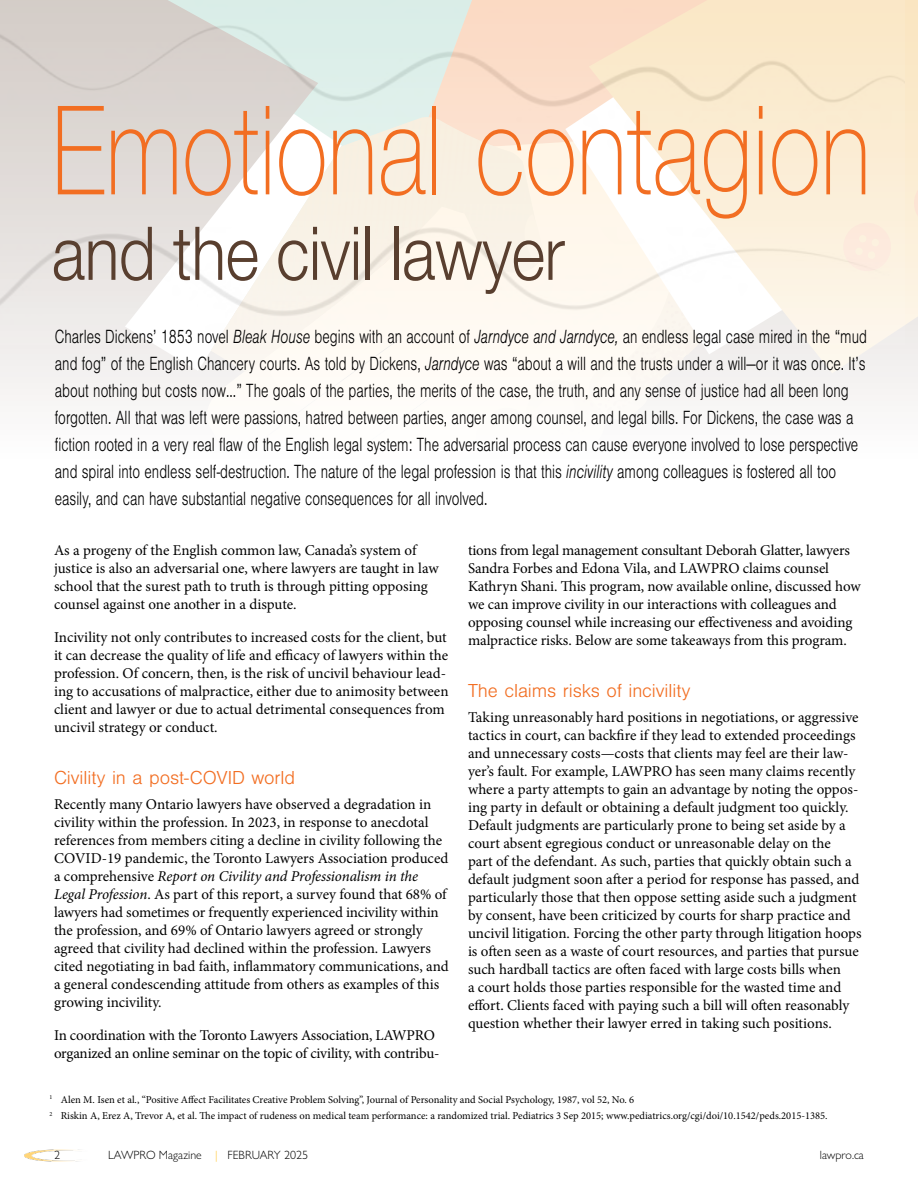
<style>
.page{position:relative;width:918px;height:1188px;background:#fff}
.page>*{position:absolute;margin:0;border:0;box-sizing:border-box;transform-origin:0 0}
.Feature_Head_1{font:100 123.75px "Helvetica Neue";letter-spacing:.005em;color:#f26e22;scale:.77 1}
._2025_Cover_title_sub{font:300 74.25px "Helvetica Neue";letter-spacing:-.005em;color:#593f2f;scale:.86 1}
.Feature_Intro_level_3__Jan{font:300 19.8px/27px "Nimbus San";color:#000;scale:.73 1}
.Feature_Head_3__Jan_22{font:300 19.5px "Nimbus San";letter-spacing:-.005em;color:#f26e22}
.Body{font:15px/18px "Minion Pro";letter-spacing:-.005em;color:#000}
.t1{font:300 12px "Gill Sans Nova";color:#000}
.Footnote{font:10.5px "Minion Pro";color:#000}
.s1{font-style:italic}
.s2{color:#ffc425}
</style>
<div class="page">
<img style="left:25px;top:1149px;width:54px;height:12px">
<div style="left:0;top:373px;width:918px;height:28px;background:#f6f4f3"></div>
<svg style="left:0;top:345px;width:203px;height:45px;fill:#f3f1f0"></svg>
<svg style="left:775px;top:0;width:143px;height:373px"></svg>
<svg style="left:913px;top:185px;width:5px;height:36px"></svg>
<svg style="left:211px;top:345px;width:564px;height:56px"></svg>
<img style="left:0;top:0;width:904px;height:345px">
<h1 class="Feature_Head_1" style="left:52px;top:56px;width:1065px">Emotional contagion</h1>
<p class="_2025_Cover_title_sub" style="left:52px;top:193px;width:598px">and the civil lawyer</p>
<p class="Feature_Intro_level_3__Jan" style="left:55px;top:324px;width:1114px">Charles Dickens’ 1853 novel <span class="s1">Bleak House</span> begins with an account of <span class="s1">Jarndyce and Jarndyce,</span> an endless legal case mired in the “mud and fog” of the English Chancery courts. As told by Dickens, <span class="s1">Jarndyce</span> was “about a will and the trusts under a will—or it was once. It’s about nothing but costs now…” The goals of the parties, the merits of the case, the truth, and any sense of justice had all been long forgotten. All that was left were passions, hatred between parties, anger among counsel, and legal bills. For Dickens, the case was a fiction rooted in a very real flaw of the English legal system: The adversarial process can cause everyone involved to lose perspective and spiral into endless self-destruction. The nature of the legal profession is that this <span class="s1">incivility</span> among colleagues is fostered all too easily, and can have substantial negative consequences for all involved.</p>
<p class="Body" style="left:54px;top:541px;width:386px">As a progeny of the English common law, Canada’s system of justice is also an adversarial one, where lawyers are taught in law school that the surest path to truth is through pitting opposing counsel against one another in a dispute.</p>
<p class="Body" style="left:54px;top:628px;width:396px">Incivility not only contributes to increased costs for the client, but it can decrease the quality of life and efficacy of lawyers within the profession. Of concern, then, is the risk of uncivil behaviour lead&shy;ing to accusations of malpractice, either due to animosity between client and lawyer or due to actual detrimental consequences from uncivil strategy or conduct.</p>
<h2 class="Feature_Head_3__Jan_22" style="left:54px;top:767px;width:243px">Civility in a post-COVID world</h2>
<p class="Body" style="left:54px;top:795px;width:396px">Recently many Ontario lawyers have observed a degradation in civility within the profession. In 2023, in response to anecdotal references from members citing a decline in civility following the COVID-19 pandemic, the Toronto Lawyers Association produced a comprehensive <span class="s1">Report on Civility and Professionalism in the Legal Profession</span>. As part of this report, a survey found that 68% of lawyers had sometimes or frequently experienced incivility within the profession, and 69% of Ontario lawyers agreed or strongly agreed that civility had declined within the profession. Lawyers cited negotiating in bad faith, inflammatory communications, and a general condescending attitude from others as examples of this growing incivility.</p>
<p class="Body" style="left:54px;top:1026px;width:387px">In coordination with the Toronto Lawyers Association, LAWPRO organized an online seminar on the topic of civility, with contribu-</p>
<p class="Body" style="left:468px;top:541px;width:394px">tions from legal management consultant Deborah Glatter, lawyers Sandra Forbes and Edona Vila, and LAWPRO claims counsel Kathryn Shani. This program, now available online, discussed how we can improve civility in our interactions with colleagues and opposing counsel while increasing our effectiveness and avoiding malpractice risks. Below are some takeaways from this program.</p>
<h2 class="Feature_Head_3__Jan_22" style="left:468px;top:680px;width:224px">The claims risks of incivility</h2>
<p class="Body" style="left:468px;top:708px;width:395px">Taking unreasonably hard positions in negotiations, or aggressive tactics in court, can backfire if they lead to extended proceedings and unnecessary costs—costs that clients may feel are their law&shy;yer’s fault. For example, LAWPRO has seen many claims recently where a party attempts to gain an advantage by noting the oppos&shy;ing party in default or obtaining a default judgment too quickly.<br>Default judgments are particularly prone to being set aside by a court absent egregious conduct or unreasonable delay on the<br>part of the defendant. As such, parties that quickly obtain such a default judgment soon after a period for response has passed, and particularly those that then oppose setting aside such a judgment by consent, have been criticized by courts for sharp practice and uncivil litigation. Forcing the other party through litigation hoops is often seen as a waste of court resources, and parties that pursue such hardball tactics are often faced with large costs bills when<br>a court holds those parties responsible for the wasted time and effort. Clients faced with paying such a bill will often reasonably question whether their lawyer erred in taking such positions.</p>
<p class="Footnote" style="left:49px;top:1092px;width:586px"><sup>1</sup> Alen M. Isen et al., “Positive Affect Facilitates Creative Problem Solving”, Journal of Personality and Social Psychology, 1987, vol 52, No. 6</p>
<p class="Footnote" style="left:49px;top:1109px;width:780px"><sup>2</sup> Riskin A, Erez A, Trevor A, et al. The impact of rudeness on medical team performance: a randomized trial. Pediatrics 3 Sep 2015; www.pediatrics.org/cgi/doi/10.1542/peds.2015-1385.</p>
<p class="t1" style="left:54px;top:1148px;width:7px">2</p>
<p class="t1" style="left:108px;top:1148px;width:202px">LAWPRO Magazine <span class="s2">|</span> FEBRUARY 2025</p>
<p class="t1" style="left:820px;top:1148px;width:46px">lawpro.ca</p>
</div>
